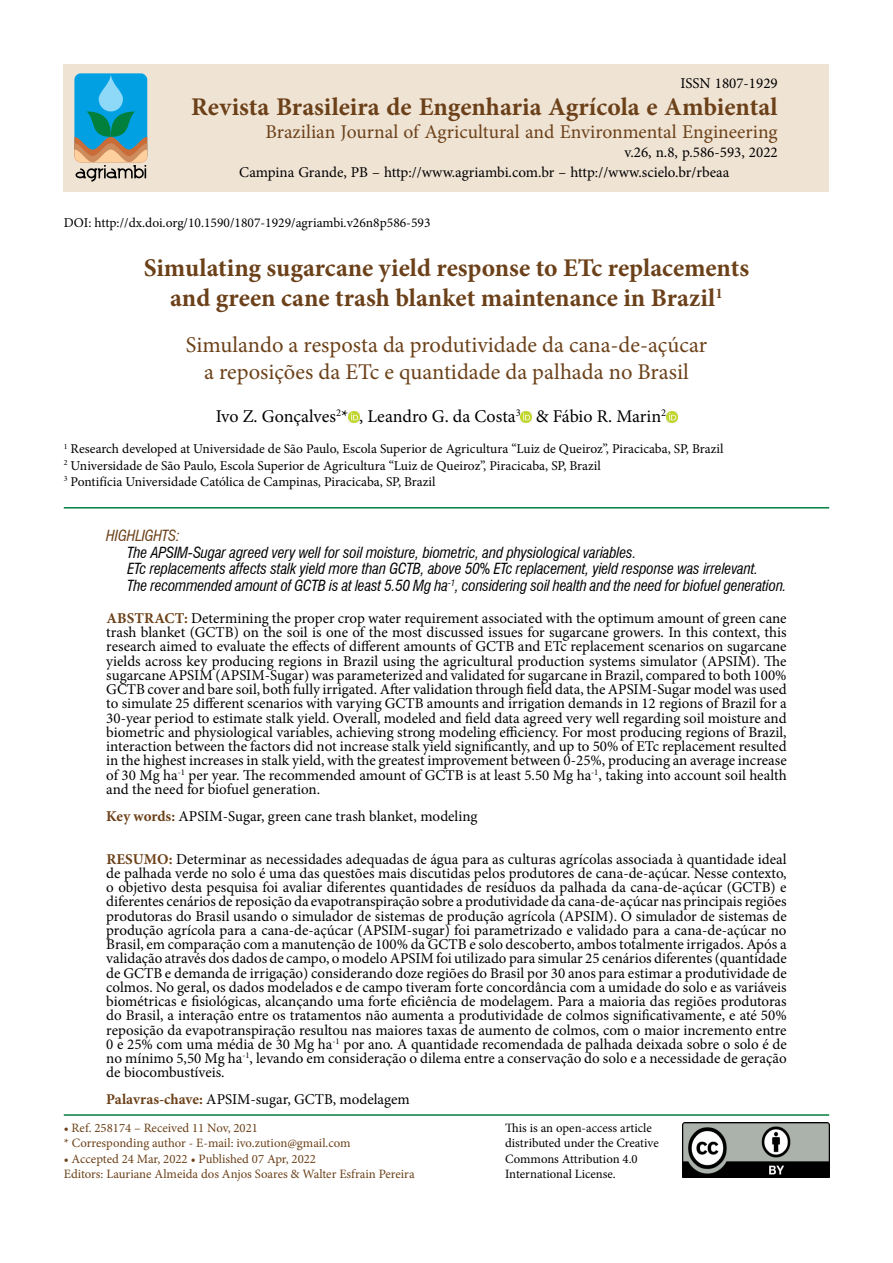
<style>
.page{position:relative;width:893px;height:1263px;background:#fff}
.page>*{position:absolute;margin:0;border:0;box-sizing:border-box;transform-origin:0 0}
.t1{font:700 25.5px/30.6px "Minion Pro";letter-spacing:-.005em;color:#6c4119;text-align:center}
.t2{font:22.5px/27px "Minion Pro";color:#6c4119;text-align:center}
.t3{font:19.5px "Minion Pro";color:#6c4119}
.t4{font:18px "Minion Pro";letter-spacing:-.005em;color:#000}
.t5{font:15px/14.2px "Minion Pro";color:#000;text-align:justify}
.t6{font:italic condensed 15px/16.5px "Swiss 721 BT";letter-spacing:-.01em;color:#000}
.t7{font:italic condensed 15px "Swiss 721 BT";letter-spacing:-.01em;color:#6c4119}
.t8{font:13.5px/16.2px "Minion Pro";color:#000}
.t9{font:12.75px/15.3px "Minion Pro";color:#6c4119}
.t10{font:12.75px/15.3px "Minion Pro";color:#000}
.s1{font-weight:700;color:#6c4119}
</style>
<div class="page">
<div style="left:64px;top:64px;width:765px;height:127px;background:#efe3d4"></div>
<img style="left:682px;top:1123px;width:147px;height:55px">
<svg style="left:74px;top:73px;width:73px;height:109px;background:#53a2b4"></svg>
<hr style="left:64px;top:1114px;width:765px;height:2px;background:#007f3e">
<svg style="left:348px;top:411px;width:11px;height:11px"></svg>
<svg style="left:521px;top:411px;width:11px;height:11px"></svg>
<svg style="left:666px;top:411px;width:11px;height:11px"></svg>
<hr style="left:64px;top:507px;width:765px;height:1px;background:#007f3e">
<p class="t5" style="left:680px;top:76px;width:99px">ISSN 1807-1929</p>
<h1 class="t1" style="left:191px;top:91px;width:588px">Revista Brasileira de Engenharia Agrícola e Ambiental</h1>
<h3 class="t3" style="left:265px;top:119px;width:514px">Brazilian Journal of Agricultural and Environmental Engineering</h3>
<p class="t5" style="left:624px;top:145px;width:155px">v.26, n.8, p.586-593, 2022</p>
<p class="t5" style="left:239px;top:165px;width:492px">Campina Grande, PB – http://www.agriambi.com.br – http://www.scielo.br/rbeaa</p>
<p class="t8" style="left:64px;top:215px;width:368px">DOI: http://dx.doi.org/10.1590/1807-1929/agriambi.v26n8p586-593</p>
<h1 class="t1" style="left:144px;top:252px;width:607px">Simulating sugarcane yield response to ETc replacements and green cane trash blanket maintenance in Brazil<sup>1</sup></h1>
<h2 class="t2" style="left:186px;top:332px;width:523px">Simulando a resposta da produtividade da cana-de-açúcar a reposições da ETc e quantidade da palhada no Brasil</h2>
<p class="t4" style="left:216px;top:404px;width:452px">Ivo Z. Gonçalves<sup>2</sup>* , Leandro G. da Costa<sup>3</sup> &amp; Fábio R. Marin<sup>2</sup></p>
<p class="t8" style="left:64px;top:441px;width:661px"><sup>1</sup> Research developed at Universidade de São Paulo, Escola Superior de Agricultura “Luiz de Queiroz”, Piracicaba, SP, Brazil<br><sup>2</sup> Universidade de São Paulo, Escola Superior de Agricultura “Luiz de Queiroz”, Piracicaba, SP, Brazil<br><sup>3</sup> Pontifícia Universidade Católica de Campinas, Piracicaba, SP, Brazil</p>
<p class="t7" style="left:106px;top:527px;width:75px">HIGHLIGHTS:</p>
<p class="t6" style="left:128px;top:544px;width:661px">The APSIM-Sugar agreed very well for soil moisture, biometric, and physiological variables.<br>ETc replacements affects stalk yield more than GCTB, above 50% ETc replacement, yield response was irrelevant.<br>The recommended amount of GCTB is at least 5.50 Mg ha<sup>-1</sup>, considering soil health and the need for biofuel generation.</p>
<p class="t5" style="left:106px;top:611px;width:682px"><span class="s1">ABSTRACT:</span> Determining the proper crop water requirement associated with the optimum amount of green cane trash blanket (GCTB) on the soil is one of the most discussed issues for sugarcane growers. In this context, this research aimed to evaluate the effects of different amounts of GCTB and ETc replacement scenarios on sugarcane yields across key producing regions in Brazil using the agricultural production systems simulator (APSIM). The sugarcane APSIM (APSIM-Sugar) was parameterized and validated for sugarcane in Brazil, compared to both 100% GCTB cover and bare soil, both fully irrigated. After validation through field data, the APSIM-Sugar model was used to simulate 25 different scenarios with varying GCTB amounts and irrigation demands in 12 regions of Brazil for a 30-year period to estimate stalk yield. Overall, modeled and field data agreed very well regarding soil moisture and biometric and physiological variables, achieving strong modeling efficiency. For most producing regions of Brazil, interaction between the factors did not increase stalk yield significantly, and up to 50% of ETc replacement resulted in the highest increases in stalk yield, with the greatest improvement between 0-25%, producing an average increase of 30 Mg ha<sup>-1</sup> per year. The recommended amount of GCTB is at least 5.50 Mg ha<sup>-1</sup>, taking into account soil health and the need for biofuel generation.</p>
<p class="t5" style="left:106px;top:809px;width:373px"><span class="s1">Key words:</span> APSIM-Sugar, green cane trash blanket, modeling</p>
<p class="t5" style="left:106px;top:852px;width:682px"><span class="s1">RESUMO:</span> Determinar as necessidades adequadas de água para as culturas agrícolas associada à quantidade ideal de palhada verde no solo é uma das questões mais discutidas pelos produtores de cana-de-açúcar. Nesse contexto, o objetivo desta pesquisa foi avaliar diferentes quantidades de resíduos da palhada da cana-de-açúcar (GCTB) e diferentes cenários de reposição da evapotranspiração sobre a produtividade da cana-de-açúcar nas principais regiões produtoras do Brasil usando o simulador de sistemas de produção agrícola (APSIM). O simulador de sistemas de produção agrícola para a cana-de-açúcar (APSIM-sugar) foi parametrizado e validado para a cana-de-açúcar no Brasil, em comparação com a manutenção de 100% da GCTB e solo descoberto, ambos totalmente irrigados. Após a validação através dos dados de campo, o modelo APSIM foi utilizado para simular 25 cenários diferentes (quantidade de GCTB e demanda de irrigação) considerando doze regiões do Brasil por 30 anos para estimar a produtividade de colmos. No geral, os dados modelados e de campo tiveram forte concordância com a umidade do solo e as variáveis biométricas e fisiológicas, alcançando uma forte eficiência de modelagem. Para a maioria das regiões produtoras do Brasil, a interação entre os tratamentos não aumenta a produtividade de colmos significativamente, e até 50% reposição da evapotranspiração resultou nas maiores taxas de aumento de colmos, com o maior incremento entre 0 e 25% com uma média de 30 Mg ha<sup>-1</sup> por ano. A quantidade recomendada de palhada deixada sobre o solo é de no mínimo 5,50 Mg ha<sup>-1</sup>, levando em consideração o dilema entre a conservação do solo e a necessidade de geração de biocombustíveis.</p>
<p class="t5" style="left:106px;top:1092px;width:305px"><span class="s1">Palavras-chave:</span> APSIM-sugar, GCTB, modelagem</p>
<p class="t9" style="left:64px;top:1120px;width:288px">• Ref. 258174 – Received 11 Nov, 2021<br>* Corresponding author - E-mail: ivo.zution@gmail.com</p>
<p class="t9" style="left:64px;top:1151px;width:352px">• Accepted 24 Mar, 2022 • Published 07 Apr, 2022<br>Editors: Lauriane Almeida dos Anjos Soares &amp; Walter Esfrain Pereira</p>
<p class="t10" style="left:505px;top:1120px;width:155px">This is an open-access article distributed under the Creative<br>Commons Attribution 4.0<br>International License.</p>
</div>
